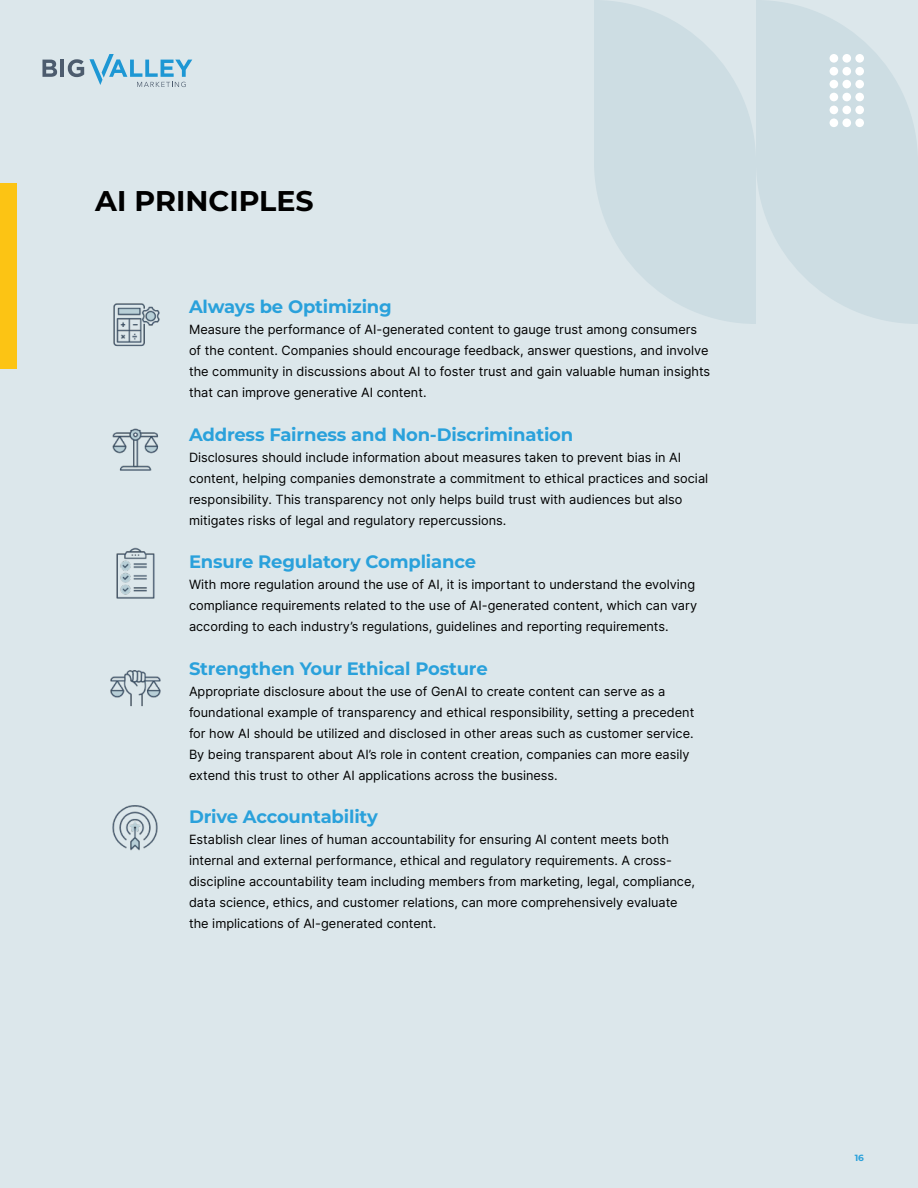
<style>
.page{position:relative;width:918px;height:1188px;background:#dce7eb}
.page>*{position:absolute;margin:0;border:0;box-sizing:border-box;transform-origin:0 0}
.t1{font:700 28.5px "Montserrat";color:#000}
.t2{font:700 18px "Montserrat";letter-spacing:-.01em;color:#2aa1db}
.t3{font:12.75px/21px "Inter";color:#000}
.t4{font:700 9px "Montserrat";color:#2aa1db}
</style>
<div class="page">
<svg style="left:42px;top:60px;width:15px;height:17px"></svg>
<hr style="left:60px;top:60px;width:4px;height:17px;background:#4d5c6e">
<svg style="left:68px;top:54px;width:124px;height:33px"></svg>
<div style="left:0;top:184px;width:16px;height:185px;background:#fcc414"></div>
<img style="left:113px;top:303px;width:47px;height:44px">
<img style="left:112px;top:428px;width:47px;height:43px">
<img style="left:116px;top:547px;width:39px;height:52px">
<img style="left:110px;top:670px;width:51px;height:37px">
<svg style="left:594px;top:0;width:162px;height:324px;fill:#cddde3"></svg>
<svg style="left:756px;top:0;width:162px;height:324px;fill:#cddde3"></svg>
<div style="left:855px;top:119px;width:9px;height:8px;background:#fff;border-radius:50%"></div>
<div style="left:842px;top:119px;width:9px;height:8px;background:#fff;border-radius:50%"></div>
<div style="left:830px;top:119px;width:8px;height:8px;background:#fff;border-radius:50%"></div>
<div style="left:855px;top:106px;width:9px;height:8px;background:#fff;border-radius:50%"></div>
<div style="left:830px;top:106px;width:8px;height:8px;background:#fff;border-radius:50%"></div>
<div style="left:842px;top:106px;width:9px;height:8px;background:#fff;border-radius:50%"></div>
<div style="left:855px;top:93px;width:9px;height:8px;background:#fff;border-radius:50%"></div>
<div style="left:830px;top:93px;width:8px;height:8px;background:#fff;border-radius:50%"></div>
<div style="left:842px;top:93px;width:9px;height:8px;background:#fff;border-radius:50%"></div>
<div style="left:855px;top:80px;width:9px;height:8px;background:#fff;border-radius:50%"></div>
<div style="left:830px;top:80px;width:8px;height:8px;background:#fff;border-radius:50%"></div>
<div style="left:842px;top:80px;width:9px;height:8px;background:#fff;border-radius:50%"></div>
<div style="left:855px;top:67px;width:9px;height:9px;background:#fff;border-radius:50%"></div>
<div style="left:830px;top:67px;width:8px;height:9px;background:#fff;border-radius:50%"></div>
<div style="left:842px;top:67px;width:9px;height:9px;background:#fff;border-radius:50%"></div>
<div style="left:855px;top:54px;width:9px;height:9px;background:#fff;border-radius:50%"></div>
<div style="left:830px;top:54px;width:8px;height:9px;background:#fff;border-radius:50%"></div>
<div style="left:842px;top:54px;width:9px;height:9px;background:#fff;border-radius:50%"></div>
<img style="left:112px;top:805px;width:46px;height:46px">
<p class="t1" style="left:95px;top:181px;width:220px">AI PRINCIPLES</p>
<p class="t2" style="left:189px;top:294px;width:204px">Always be Optimizing</p>
<p class="t3" style="left:189px;top:319px;width:523px">Measure the performance of AI-generated content to gauge trust among consumers of the content. Companies should encourage feedback, answer questions, and involve the community in discussions about AI to foster trust and gain valuable human insights that can improve generative AI content.</p>
<p class="t2" style="left:189px;top:421px;width:386px">Address Fairness and Non-Discrimination</p>
<p class="t3" style="left:189px;top:446px;width:521px">Disclosures should include information about measures taken to prevent bias in AI content, helping companies demonstrate a commitment to ethical practices and social responsibility. This transparency not only helps build trust with audiences but also mitigates risks of legal and regulatory repercussions.</p>
<p class="t2" style="left:189px;top:549px;width:289px">Ensure Regulatory Compliance</p>
<p class="t3" style="left:189px;top:574px;width:510px">With more regulation around the use of AI, it is important to understand the evolving compliance requirements related to the use of AI-generated content, which can vary according to each industry’s regulations, guidelines and reporting requirements.</p>
<p class="t2" style="left:189px;top:655px;width:300px">Strengthen Your Ethical Posture</p>
<p class="t3" style="left:189px;top:680px;width:507px">Appropriate disclosure about the use of GenAI to create content can serve as a foundational example of transparency and ethical responsibility, setting a precedent for how AI should be utilized and disclosed in other areas such as customer service.<br>By being transparent about AI’s role in content creation, companies can more easily extend this trust to other AI applications across the business.</p>
<p class="t2" style="left:189px;top:804px;width:190px">Drive Accountability</p>
<p class="t3" style="left:189px;top:829px;width:508px">Establish clear lines of human accountability for ensuring AI content meets both internal and external performance, ethical and regulatory requirements. A cross&shy;discipline accountability team including members from marketing, legal, compliance, data science, ethics, and customer relations, can more comprehensively evaluate the implications of AI-generated content.</p>
<p class="t4" style="left:855px;top:1151px;width:11px">16</p>
</div>
